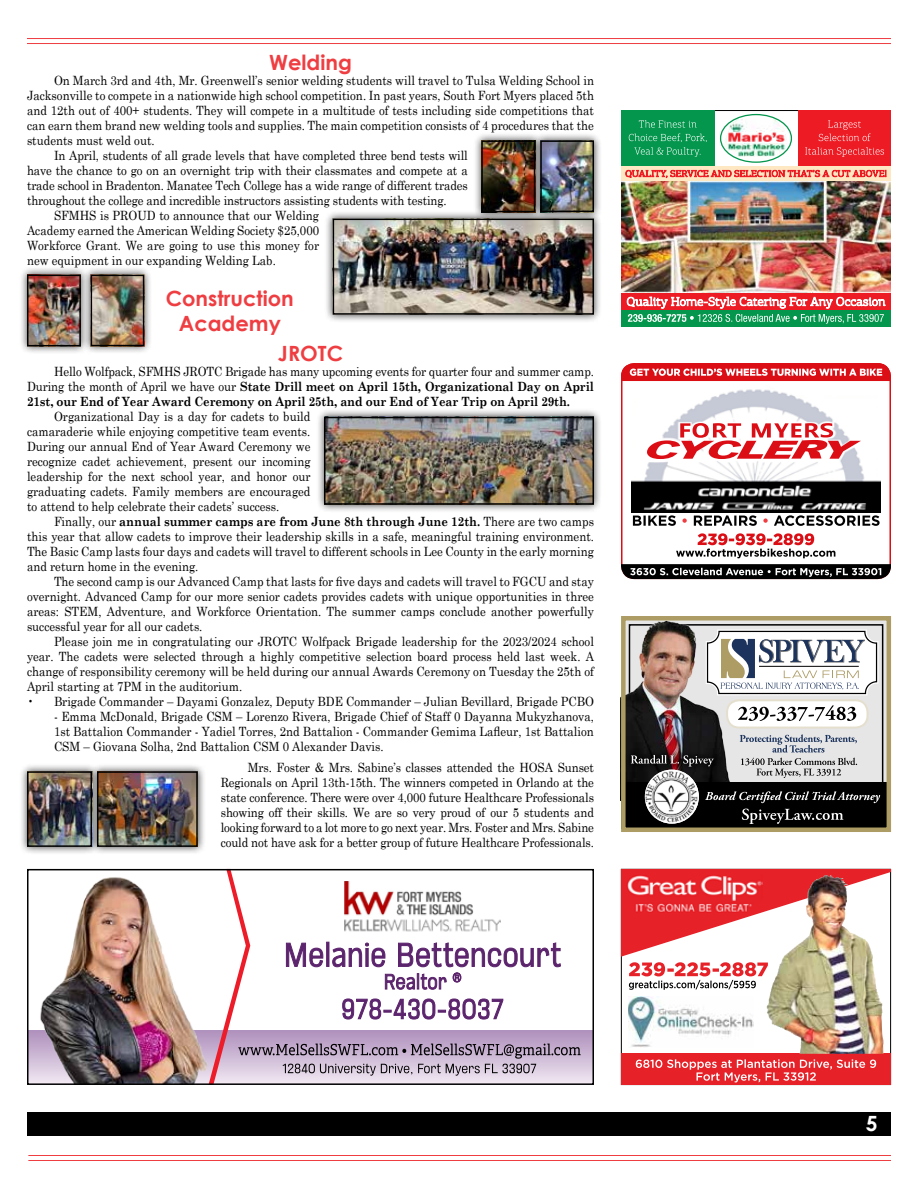
<style>
.page{position:relative;width:918px;height:1188px;background:#fff}
.page>*{position:absolute;margin:0;border:0;box-sizing:border-box;transform-origin:0 0}
.t1{font:700 21px/25.2px "Century Gothic";color:#ef3e42;text-align:center}
.t2{font:700 21px "Century Gothic";color:#fff}
.t3{font:12.75px/15px "Century Schoolbook";color:#000;text-align:justify;scale:.9 1}
.t4{font:700 12.75px/15px "Century Schoolbook";letter-spacing:-.01em;color:#000;text-align:justify;scale:.9 1}
.s1{font-weight:400}
.s2{font-weight:700}
</style>
<div class="page">
<div style="left:27px;top:1112px;width:864px;height:23px;background:#000"></div>
<hr style="left:28px;top:1160px;width:863px;height:1px;background:#ef3e42">
<hr style="left:28px;top:1155px;width:863px;height:1px;background:#ef3e42">
<hr style="left:27px;top:43px;width:864px;height:1px;background:#ef3e42">
<hr style="left:27px;top:38px;width:864px;height:1px;background:#ef3e42">
<div style="left:324px;top:210px;width:278px;height:113px;background:#000;opacity:.75"></div>
<img style="left:336px;top:222px;width:255px;height:90px">
<div style="left:333px;top:219px;width:261px;height:96px;border:2px solid #000"></div>
<div style="left:82px;top:266px;width:71px;height:88px;background:#000;opacity:.75"></div>
<img style="left:94px;top:278px;width:47px;height:65px">
<div style="left:91px;top:275px;width:53px;height:71px;border:2px solid #000"></div>
<div style="left:19px;top:266px;width:70px;height:89px;background:#000;opacity:.75"></div>
<img style="left:30px;top:278px;width:48px;height:65px">
<div style="left:27px;top:275px;width:54px;height:71px;border:2px solid #000"></div>
<div style="left:316px;top:409px;width:286px;height:104px;background:#000;opacity:.75"></div>
<img style="left:327px;top:420px;width:264px;height:82px">
<div style="left:324px;top:417px;width:270px;height:88px;border:2px solid #000"></div>
<div style="left:19px;top:763px;width:81px;height:92px;background:#000;opacity:.75"></div>
<img style="left:30px;top:774px;width:59px;height:70px">
<div style="left:27px;top:771px;width:65px;height:76px;border:2px solid #000"></div>
<div style="left:89px;top:763px;width:117px;height:92px;background:#000;opacity:.75"></div>
<img style="left:100px;top:774px;width:95px;height:70px">
<div style="left:97px;top:771px;width:101px;height:76px;border:2px solid #000"></div>
<div style="left:473px;top:132px;width:71px;height:89px;background:#000;opacity:.75"></div>
<img style="left:484px;top:143px;width:48px;height:66px">
<div style="left:481px;top:140px;width:54px;height:72px;border:2px solid #000"></div>
<div style="left:532px;top:132px;width:70px;height:88px;background:#000;opacity:.75"></div>
<img style="left:543px;top:143px;width:48px;height:66px">
<div style="left:540px;top:140px;width:54px;height:72px;border:2px solid #000"></div>
<svg style="left:621px;top:260px;width:270px;height:66px;background:#ed383f"></svg>
<img style="left:621px;top:181px;width:270px;height:111px">
<hr style="left:621px;top:110px;width:270px;height:1px;background:#000">
<img style="left:723px;top:119px;width:65px;height:38px">
<img style="left:727px;top:132px;width:58px;height:10px">
<div style="left:720px;top:114px;width:72px;height:49px;border:1px solid #04964d;border-radius:50%"></div>
<div style="left:621px;top:110px;width:94px;height:62px;background:#04964d"></div>
<div style="left:798px;top:110px;width:93px;height:62px;background:#ed1b24"></div>
<svg style="left:629px;top:134px;width:78px;height:23px"></svg>
<svg style="left:639px;top:120px;width:58px;height:8px"></svg>
<svg style="left:805px;top:147px;width:79px;height:10px"></svg>
<svg style="left:819px;top:120px;width:52px;height:21px"></svg>
<svg style="left:627px;top:297px;width:258px;height:11px"></svg>
<div style="left:621px;top:310px;width:270px;height:16px;background:#04964d"></div>
<svg style="left:628px;top:314px;width:256px;height:10px"></svg>
<div style="left:621px;top:166px;width:270px;height:15px;background:#fee8c3"></div>
<svg style="left:626px;top:170px;width:260px;height:8px"></svg>
<div style="left:27px;top:1031px;width:567px;height:54px;background:linear-gradient(to bottom,#af90bc,#f1e8f3)"></div>
<img style="left:36px;top:877px;width:172px;height:205px">
<svg style="left:208px;top:872px;width:373px;height:210px"></svg>
<img style="left:344px;top:882px;width:156px;height:52px">
<div style="left:27px;top:869px;width:567px;height:216px;border:2px solid #000"></div>
<div style="left:621px;top:869px;width:270px;height:216px;background:#fff;border:1px solid #000"></div>
<svg style="left:621px;top:869px;width:270px;height:121px"></svg>
<div style="left:621px;top:1054px;width:270px;height:31px;background:#e62128"></div>
<svg style="left:636px;top:1059px;width:240px;height:23px"></svg>
<img style="left:625px;top:875px;width:138px;height:39px">
<img style="left:767px;top:876px;width:117px;height:178px">
<img style="left:628px;top:997px;width:125px;height:50px">
<div style="left:621px;top:616px;width:270px;height:174px;background:#e6e6e6"></div>
<svg style="left:735px;top:630px;width:143px;height:65px;background:#c9ccd0"></svg>
<hr style="left:759px;top:666px;width:100px;height:1px;background:#000">
<img style="left:626px;top:621px;width:109px;height:161px">
<div style="left:621px;top:782px;width:270px;height:47px;background:#000"></div>
<div style="left:621px;top:616px;width:270px;height:216px;border:4px solid #ad9c64"></div>
<div style="left:727px;top:700px;width:141px;height:28px;background:#fff;border-radius:12px"></div>
<div style="left:726px;top:699px;width:143px;height:30px;border:2px solid #e5dfce;border-radius:12px"></div>
<img style="left:645px;top:770px;width:54px;height:54px;border-radius:27px">
<div style="left:624px;top:748px;width:96px;height:26px;background:#000;opacity:.75"></div>
<svg style="left:631px;top:755px;width:83px;height:12px"></svg>
<svg style="left:738px;top:705px;width:118px;height:16px"></svg>
<svg style="left:742px;top:809px;width:101px;height:15px"></svg>
<svg style="left:705px;top:791px;width:175px;height:12px"></svg>
<svg style="left:740px;top:734px;width:117px;height:44px"></svg>
<svg style="left:774px;top:515px;width:106px;height:11px"></svg>
<svg style="left:763px;top:518px;width:5px;height:5px"></svg>
<svg style="left:694px;top:515px;width:63px;height:11px"></svg>
<svg style="left:682px;top:518px;width:5px;height:5px"></svg>
<svg style="left:633px;top:515px;width:43px;height:11px"></svg>
<svg style="left:676px;top:533px;width:159px;height:25px"></svg>
<svg style="left:621px;top:564px;width:270px;height:15px;background:#333"></svg>
<svg style="left:621px;top:363px;width:270px;height:18px;background:#e24046"></svg>
<img style="left:632px;top:389px;width:248px;height:123px">
<svg style="left:647px;top:423px;width:214px;height:36px"></svg>
<h1 class="t1" style="left:269px;top:49px;width:84px">Welding</h1>
<p class="t3" style="left:54px;top:73px;width:602px">On March 3rd and 4th, Mr. Greenwell’s senior welding students will travel to Tulsa Welding School in</p>
<p class="t3" style="left:27px;top:88px;width:632px">Jacksonville to compete in a nationwide high school competition. In past years, South Fort Myers placed 5th</p>
<p class="t3" style="left:27px;top:103px;width:632px">and 12th out of 400+ students. They will compete in a multitude of tests including side competitions that</p>
<p class="t3" style="left:27px;top:118px;width:631px">can earn them brand new welding tools and supplies. The main competition consists of 4 procedures that the</p>
<p class="t3" style="left:27px;top:133px;width:143px">students must weld out.</p>
<p class="t3" style="left:54px;top:147px;width:461px">In April, students of all grade levels that have completed three bend tests will</p>
<p class="t3" style="left:27px;top:162px;width:491px">have the chance to go on an overnight trip with their classmates and compete at a</p>
<p class="t3" style="left:27px;top:177px;width:491px">trade school in Bradenton. Manatee Tech College has a wide range of different trades</p>
<p class="t3" style="left:27px;top:192px;width:468px">throughout the college and incredible instructors assisting students with testing.</p>
<p class="t3" style="left:54px;top:207px;width:296px">SFMHS is PROUD to announce that our Welding</p>
<p class="t3" style="left:27px;top:222px;width:326px">Academy earned the American Welding Society $25,000</p>
<p class="t3" style="left:27px;top:237px;width:326px">Workforce Grant. We are going to use this money for</p>
<p class="t3" style="left:27px;top:252px;width:278px">new equipment in our expanding Welding Lab.</p>
<h1 class="t1" style="left:166px;top:285px;width:130px">Construction<br>Academy</h1>
<h1 class="t1" style="left:278px;top:341px;width:67px">JROTC</h1>
<p class="t4" style="left:27px;top:364px;width:632px;text-indent:27px"><span class="s1">Hello Wolfpack, SFMHS JROTC Brigade has many upcoming events for quarter four and summer camp.<br>During the month of April we have our</span> State Drill meet on April 15th, Organizational Day on April 21st, our End of Year Award Ceremony on April 25th, and our End of Year Trip on April 29th.</p>
<p class="t3" style="left:27px;top:409px;width:317px;text-indent:27px">Organizational Day is a day for cadets to build camaraderie while enjoying competitive team events.<br>During our annual End of Year Award Ceremony we recognize cadet achievement, present our incoming leadership for the next school year, and honor our graduating cadets. Family members are encouraged to attend to help celebrate their cadets’ success.</p>
<p class="t3" style="left:27px;top:514px;width:632px;text-indent:27px">Finally, our <span class="s2">annual summer camps are from June 8th through June 12th.</span> There are two camps this year that allow cadets to improve their leadership skills in a safe, meaningful training environment.<br>The Basic Camp lasts four days and cadets will travel to different schools in Lee County in the early morning and return home in the evening.</p>
<p class="t3" style="left:27px;top:574px;width:632px;text-indent:27px">The second camp is our Advanced Camp that lasts for five days and cadets will travel to FGCU and stay overnight. Advanced Camp for our more senior cadets provides cadets with unique opportunities in three areas: STEM, Adventure, and Workforce Orientation. The summer camps conclude another powerfully successful year for all our cadets.</p>
<p class="t3" style="left:27px;top:634px;width:632px;text-indent:27px">Please join me in congratulating our JROTC Wolfpack Brigade leadership for the 2023/2024 school year. The cadets were selected through a highly competitive selection board process held last week. A change of responsibility ceremony will be held during our annual Awards Ceremony on Tuesday the 25th of April starting at 7PM in the auditorium.</p>
<p class="t3" style="left:27px;top:694px;width:632px">• Brigade Commander – Dayami Gonzalez, Deputy BDE Commander – Julian Bevillard, Brigade PCBO</p>
<p class="t3" style="left:54px;top:709px;width:602px">- Emma McDonald, Brigade CSM – Lorenzo Rivera, Brigade Chief of Staff 0 Dayanna Mukyzhanova, 1st Battalion Commander - Yadiel Torres, 2nd Battalion - Commander Gemima Lafleur, 1st Battalion CSM – Giovana Solha, 2nd Battalion CSM 0 Alexander Davis.</p>
<p class="t3" style="left:221px;top:759px;width:416px;text-indent:27px">Mrs. Foster &amp; Mrs. Sabine’s classes attended the HOSA Sunset Regionals on April 13th-15th. The winners competed in Orlando at the state conference. There were over 4,000 future Healthcare Professionals showing off their skills. We are so very proud of our 5 students and looking forward to a lot more to go next year. Mrs. Foster and Mrs. Sabine could not have ask for a better group of future Healthcare Professionals.</p>
<h1 class="t2" style="left:866px;top:1111px;width:13px">5</h1>
</div>
